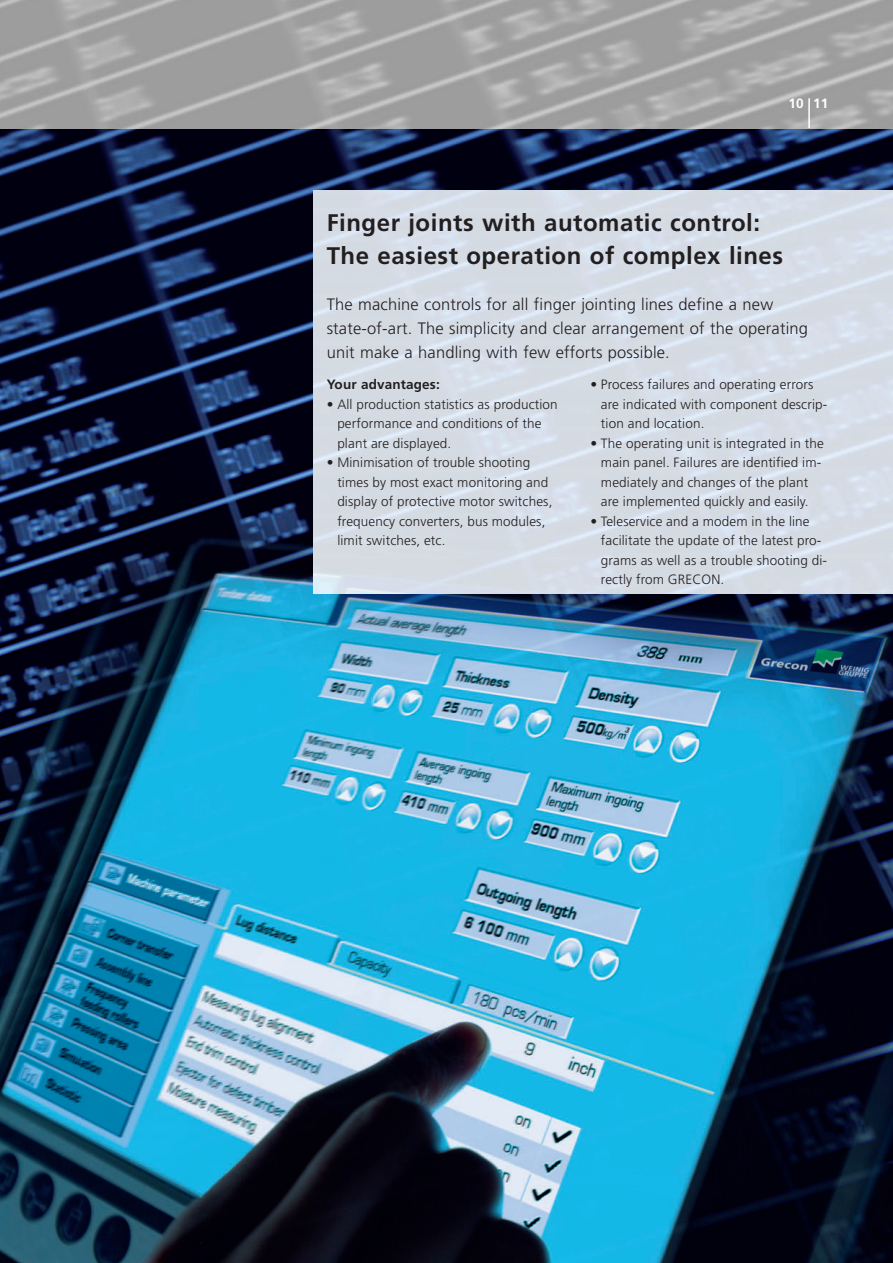
<style>
.page{position:relative;width:893px;height:1263px;background:#fff}
.page>*{position:absolute;margin:0;border:0;box-sizing:border-box;transform-origin:0 0}
.t1{font:700 24px/33px "Frutiger";letter-spacing:.02em;color:#231f20}
.t2{font:300 16.5px/24px "Frutiger";letter-spacing:.01em;color:#231f20}
.t3{font:300 13.5px/19.5px "Frutiger";letter-spacing:.01em;color:#231f20}
.t4{font:700 13.5px "Frutiger";letter-spacing:.01em;color:#231f20}
.t5{font:700 13.5px "Frutiger";color:#fff}
</style>
<div class="page">
<img style="left:0;top:0;width:893px;height:1263px">
<p class="t5" style="left:788px;top:98px;width:41px">10 11</p>
<h1 class="t1" style="left:327px;top:208px;width:458px">Finger joints with automatic control:<br>The easiest operation of complex lines</h1>
<p class="t2" style="left:327px;top:294px;width:483px">The machine controls for all finger jointing lines define a new state-of-art. The simplicity and clear arrangement of the operating unit make a handling with few efforts possible.</p>
<p class="t4" style="left:327px;top:379px;width:115px">Your advantages:</p>
<p class="t3" style="left:337px;top:395px;width:222px;text-indent:-11px">• All production statistics as production performance and conditions of the plant are displayed.</p>
<p class="t3" style="left:337px;top:454px;width:217px;text-indent:-11px">• Minimisation of trouble shooting times by most exact monitoring and display of protective motor switches, frequency converters, bus modules, limit switches, etc.</p>
<p class="t3" style="left:601px;top:376px;width:228px;text-indent:-11px">• Process failures and operating errors are indicated with component descrip&shy;tion and location.</p>
<p class="t3" style="left:590px;top:434px;width:235px;text-align:center">• The operating unit is integrated in the main panel. Failures are identified im&shy;mediately and changes of the plant<br>are implemented quickly and easily.</p>
<p class="t3" style="left:601px;top:512px;width:228px;text-indent:-11px">• Teleservice and a modem in the line facilitate the update of the latest pro&shy;grams as well as a trouble shooting di&shy;rectly from GRECON.</p>
</div>
